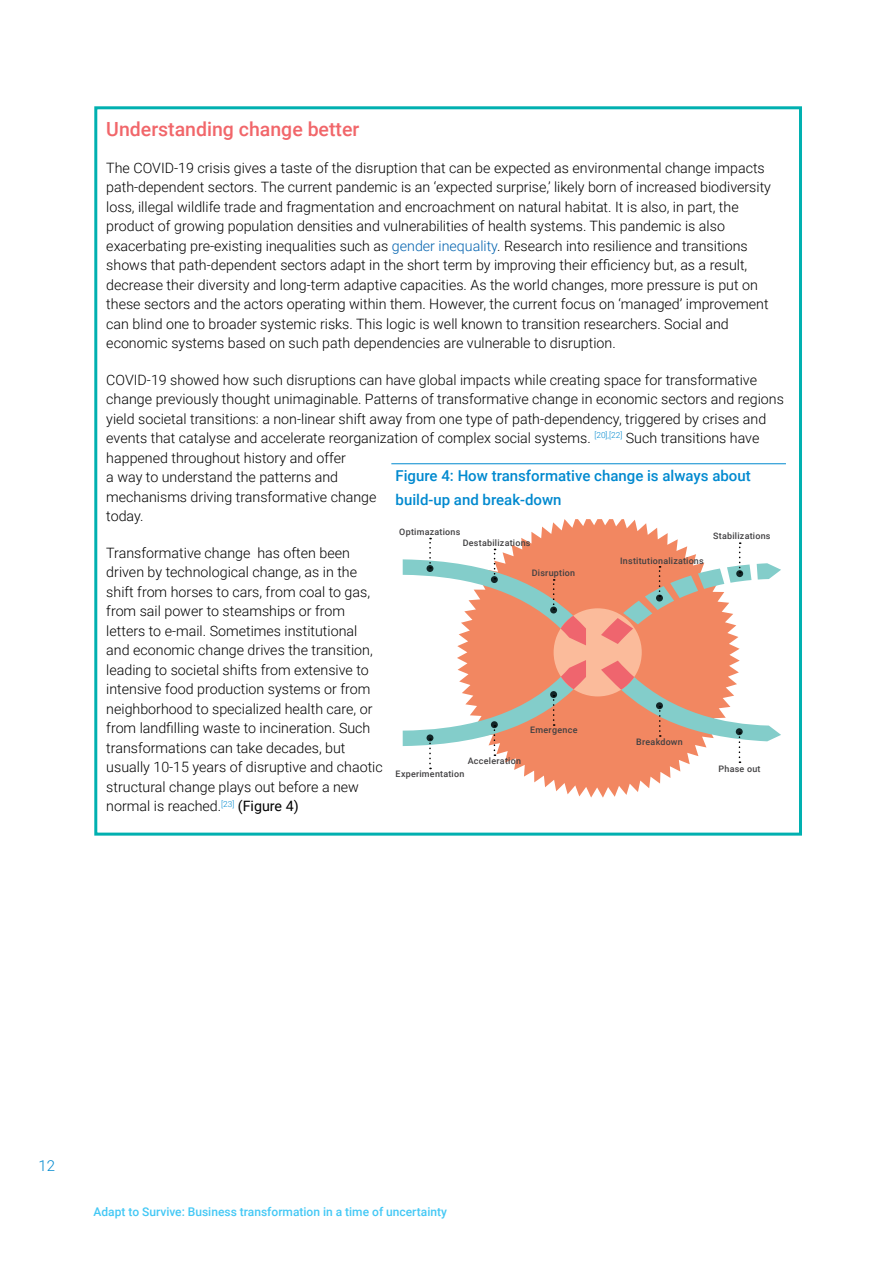
<style>
.page{position:relative;width:893px;height:1263px;background:#fff}
.page>*{position:absolute;margin:0;border:0;box-sizing:border-box;transform-origin:0 0}
.t1{font:500 19.5px "Roboto";color:#f1666a}
.t2{font:500 15px/24px "Roboto";color:#0089cf}
.t3{font:300 15px "Roboto";color:#0089cf}
.t4{font:300 14.25px/19.5px "Roboto";color:#000}
.t5{font:500 12px "Roboto";color:#44c8f5}
.t6{font:500 9px "Roboto";letter-spacing:.025em;color:#414042}
.s1{color:#0062af}
.s2{font-weight:400}
</style>
<div class="page">
<div style="left:94px;top:106px;width:708px;height:730px;border:3px solid #00b0b0"></div>
<svg style="left:457px;top:519px;width:283px;height:279px"></svg>
<div style="left:554px;top:608px;width:88px;height:88px;background:#fbbb9b;border-radius:50%"></div>
<svg style="left:757px;top:563px;width:24px;height:16px"></svg>
<svg style="left:403px;top:538px;width:183px;height:107px"></svg>
<svg style="left:601px;top:542px;width:150px;height:102px"></svg>
<svg style="left:601px;top:661px;width:180px;height:102px"></svg>
<svg style="left:403px;top:660px;width:183px;height:109px"></svg>
<hr style="left:391px;top:463px;width:395px;height:1px;background:#0089cf">
<h1 class="t1" style="left:106px;top:116px;width:255px">Understanding change better</h1>
<p class="t4" style="left:106px;top:157px;width:666px">The COVID-19 crisis gives a taste of the disruption that can be expected as environmental change impacts path-dependent sectors. The current pandemic is an ‘expected surprise,’ likely born of increased biodiversity loss, illegal wildlife trade and fragmentation and encroachment on natural habitat. It is also, in part, the product of growing population densities and vulnerabilities of health systems. This pandemic is also exacerbating pre-existing inequalities such as <span class="s1">gender inequality</span>. Research into resilience and transitions shows that path-dependent sectors adapt in the short term by improving their efficiency but, as a result, decrease their diversity and long-term adaptive capacities. As the world changes, more pressure is put on these sectors and the actors operating within them. However, the current focus on ‘managed’ improvement can blind one to broader systemic risks. This logic is well known to transition researchers. Social and economic systems based on such path dependencies are vulnerable to disruption.</p>
<p class="t4" style="left:106px;top:369px;width:679px">COVID-19 showed how such disruptions can have global impacts while creating space for transformative change previously thought unimaginable. Patterns of transformative change in economic sectors and regions yield societal transitions: a non-linear shift away from one type of path-dependency, triggered by crises and events that catalyse and accelerate reorganization of complex social systems. <sup>[20],[22]</sup> Such transitions have happened throughout history and offer<br>a way to understand the patterns and<br>mechanisms driving transformative change<br>today.</p>
<p class="t4" style="left:106px;top:542px;width:278px">Transformative change has often been driven by technological change, as in the shift from horses to cars, from coal to gas, from sail power to steamships or from letters to e-mail. Sometimes institutional and economic change drives the transition, leading to societal shifts from extensive to intensive food production systems or from neighborhood to specialized health care, or from landfilling waste to incineration. Such transformations can take decades, but usually 10-15 years of disruptive and chaotic structural change plays out before a new normal is reached.<sup>[23]</sup> <span class="s2">(Figure 4)</span></p>
<p class="t2" style="left:396px;top:463px;width:357px">Figure 4: How transformative change is always about build-up and break-down</p>
<p class="t6" style="left:399px;top:525px;width:63px">Optimazations</p>
<p class="t6" style="left:713px;top:529px;width:59px">Stabilizations</p>
<p class="t6" style="left:463px;top:536px;width:69px">Destabilizations</p>
<p class="t6" style="left:620px;top:554px;width:85px">Institutionalizations</p>
<p class="t6" style="left:532px;top:566px;width:45px">Disruption</p>
<p class="t6" style="left:530px;top:724px;width:49px">Emergence</p>
<p class="t6" style="left:636px;top:735px;width:48px">Breakdown</p>
<p class="t6" style="left:468px;top:754px;width:55px">Acceleration</p>
<p class="t6" style="left:719px;top:762px;width:44px">Phase out</p>
<p class="t6" style="left:396px;top:767px;width:70px">Experimentation</p>
<p class="t3" style="left:38px;top:1155px;width:18px">12</p>
<p class="t5" style="left:94px;top:1203px;width:355px">Adapt to Survive: Business transformation in a time of uncertainty</p>
</div>
